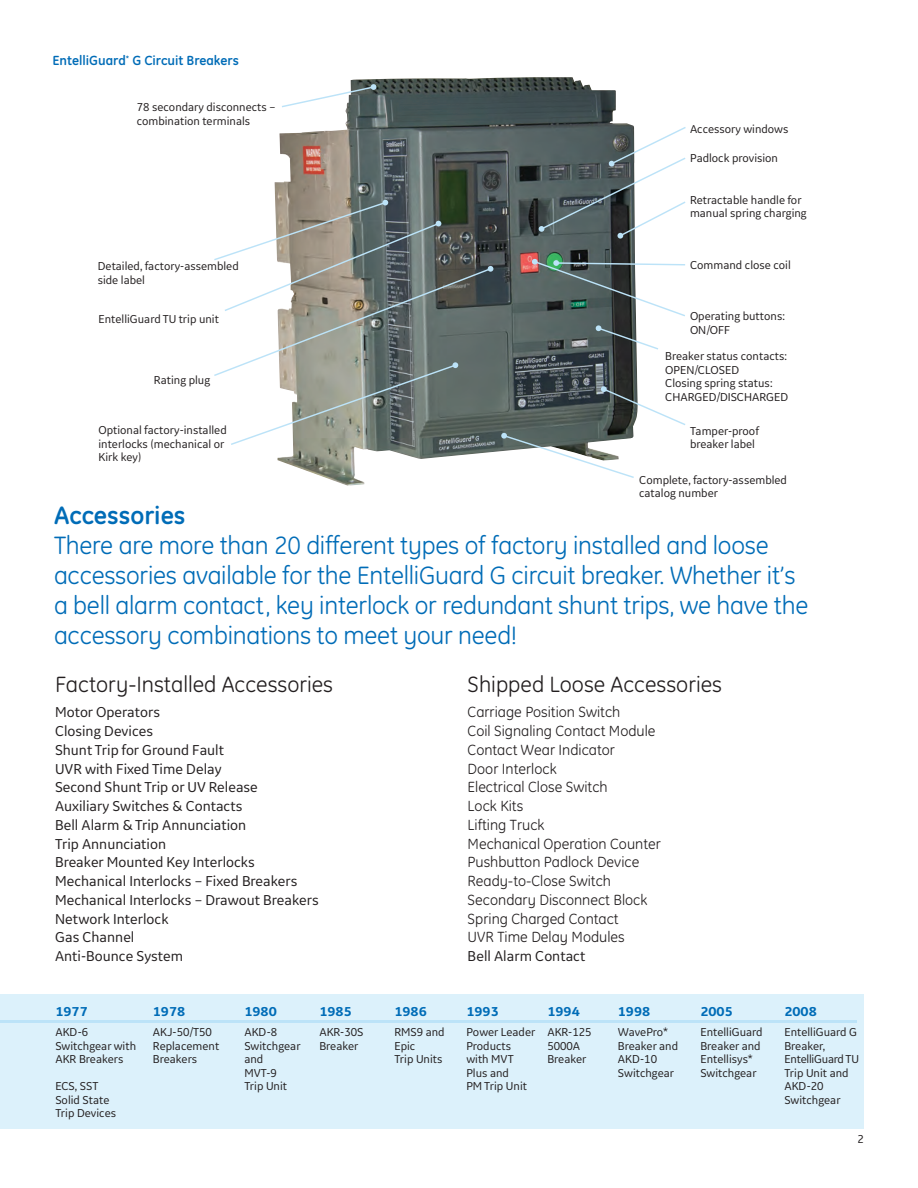
<style>
.page{position:relative;width:918px;height:1188px;background:#fff}
.page>*{position:absolute;margin:0;border:0;box-sizing:border-box;transform-origin:0 0}
.t1{font:25.5px/30px "GE Inspira";letter-spacing:-.01em;color:#006cb7}
.t2{font:700 25.5px "GE Inspira";color:#006cb7}
.t3{font:22.5px "GE Inspira";color:#231f20}
.t4{font:15px "GE Inspira Sans";color:#231f20}
.t5{font:15px "GE Inspira";color:#231f20}
.t6{font:700 13.5px "GE Inspira Sans";color:#006cb7}
.t7{font:700 13.5px "GE Inspira";color:#006cb7}
._8pt_9_5-caption_and{font:12px/13.5px "GE Inspira Sans";color:#231f20}
._8pt_9_5-caption_and-2{font:12px "GE Inspira Sans";letter-spacing:-.02em;color:#231f20}
</style>
<div class="page">
<img style="left:275px;top:77px;width:363px;height:409px">
<svg style="left:280px;top:84px;width:96px;height:24px"></svg>
<svg style="left:539px;top:125px;width:147px;height:114px"></svg>
<svg style="left:532px;top:258px;width:153px;height:60px"></svg>
<svg style="left:595px;top:325px;width:63px;height:26px"></svg>
<svg style="left:501px;top:386px;width:185px;height:93px"></svg>
<svg style="left:214px;top:200px;width:279px;height:246px"></svg>
<div style="left:0;top:994px;width:864px;height:135px;background:#dcf1fb"></div>
<hr style="left:0;top:1021px;width:856px;height:2px;background:#bce3f8">
<p class="t7" style="left:52px;top:52px;width:188px">EntelliGuard<sup>*</sup> G Circuit Breakers</p>
<p class="_8pt_9_5-caption_and" style="left:137px;top:100px;width:140px">78 secondary disconnects – combination terminals</p>
<p class="_8pt_9_5-caption_and" style="left:98px;top:259px;width:143px">Detailed, factory-assembled side label</p>
<p class="_8pt_9_5-caption_and" style="left:98px;top:312px;width:122px">EntelliGuard TU trip unit</p>
<p class="_8pt_9_5-caption_and" style="left:154px;top:373px;width:58px">Rating plug</p>
<p class="_8pt_9_5-caption_and" style="left:98px;top:423px;width:130px">Optional factory-installed interlocks (mechanical or</p>
<p class="_8pt_9_5-caption_and" style="left:98px;top:450px;width:44px">Kirk key)</p>
<p class="_8pt_9_5-caption_and" style="left:690px;top:122px;width:100px">Accessory windows</p>
<p class="_8pt_9_5-caption_and" style="left:690px;top:151px;width:90px">Padlock provision</p>
<p class="_8pt_9_5-caption_and" style="left:690px;top:192px;width:118px">Retractable handle for manual spring charging</p>
<p class="_8pt_9_5-caption_and" style="left:690px;top:258px;width:102px">Command close coil</p>
<p class="_8pt_9_5-caption_and" style="left:690px;top:309px;width:97px">Operating buttons:<br>ON/OFF</p>
<p class="_8pt_9_5-caption_and" style="left:665px;top:349px;width:123px">Breaker status contacts:<br>OPEN/CLOSED</p>
<p class="_8pt_9_5-caption_and" style="left:665px;top:376px;width:124px">Closing spring status:<br>CHARGED/DISCHARGED</p>
<p class="_8pt_9_5-caption_and" style="left:690px;top:423px;width:70px">Tamper-proof breaker label</p>
<p class="_8pt_9_5-caption_and" style="left:639px;top:473px;width:149px">Complete, factory-assembled catalog number</p>
<p class="t2" style="left:54px;top:499px;width:133px">Accessories</p>
<p class="t1" style="left:54px;top:531px;width:756px">There are more than 20 different types of factory installed and loose accessories available for the EntelliGuard G circuit breaker. Whether it’s a bell alarm contact, key interlock or redundant shunt trips, we have the accessory combinations to meet your need!</p>
<p class="t3" style="left:468px;top:671px;width:256px">Shipped Loose Accessories</p>
<p class="t5" style="left:468px;top:704px;width:154px">Carriage Position Switch</p>
<p class="t5" style="left:468px;top:722px;width:189px">Coil Signaling Contact Module</p>
<p class="t5" style="left:468px;top:741px;width:149px">Contact Wear Indicator</p>
<p class="t5" style="left:468px;top:760px;width:91px">Door Interlock</p>
<p class="t5" style="left:468px;top:779px;width:142px">Electrical Close Switch</p>
<p class="t5" style="left:468px;top:797px;width:57px">Lock Kits</p>
<p class="t5" style="left:468px;top:816px;width:78px">Lifting Truck</p>
<p class="t5" style="left:468px;top:835px;width:195px">Mechanical Operation Counter</p>
<p class="t5" style="left:468px;top:854px;width:173px">Pushbutton Padlock Device</p>
<p class="t5" style="left:468px;top:872px;width:145px">Ready-to-Close Switch</p>
<p class="t5" style="left:468px;top:891px;width:181px">Secondary Disconnect Block</p>
<p class="t5" style="left:468px;top:910px;width:153px">Spring Charged Contact</p>
<p class="t5" style="left:468px;top:929px;width:159px">UVR Time Delay Modules</p>
<p class="t4" style="left:468px;top:947px;width:119px">Bell Alarm Contact</p>
<p class="t3" style="left:55px;top:671px;width:280px">Factory-Installed Accessories</p>
<p class="t4" style="left:55px;top:703px;width:106px">Motor Operators</p>
<p class="t4" style="left:55px;top:722px;width:100px">Closing Devices</p>
<p class="t4" style="left:55px;top:741px;width:171px">Shunt Trip for Ground Fault</p>
<p class="t4" style="left:55px;top:759px;width:168px">UVR with Fixed Time Delay</p>
<p class="t4" style="left:55px;top:778px;width:204px">Second Shunt Trip or UV Release</p>
<p class="t4" style="left:55px;top:797px;width:189px">Auxiliary Switches &amp; Contacts</p>
<p class="t4" style="left:55px;top:816px;width:193px">Bell Alarm &amp; Trip Annunciation</p>
<p class="t4" style="left:55px;top:834px;width:113px">Trip Annunciation</p>
<p class="t4" style="left:55px;top:853px;width:201px">Breaker Mounted Key Interlocks</p>
<p class="t4" style="left:55px;top:872px;width:244px">Mechanical Interlocks – Fixed Breakers</p>
<p class="t4" style="left:55px;top:891px;width:265px">Mechanical Interlocks – Drawout Breakers</p>
<p class="t4" style="left:55px;top:909px;width:115px">Network Interlock</p>
<p class="t4" style="left:55px;top:928px;width:81px">Gas Channel</p>
<p class="t4" style="left:55px;top:947px;width:130px">Anti-Bounce System</p>
<p class="t6" style="left:55px;top:1003px;width:34px">1977</p>
<p class="t6" style="left:153px;top:1003px;width:34px">1978</p>
<p class="t6" style="left:244px;top:1003px;width:34px">1980</p>
<p class="t6" style="left:319px;top:1003px;width:34px">1985</p>
<p class="t6" style="left:394px;top:1003px;width:34px">1986</p>
<p class="t6" style="left:466px;top:1003px;width:34px">1993</p>
<p class="t6" style="left:547px;top:1003px;width:34px">1994</p>
<p class="t6" style="left:618px;top:1003px;width:34px">1998</p>
<p class="t6" style="left:700px;top:1003px;width:34px">2005</p>
<p class="t6" style="left:784px;top:1003px;width:34px">2008</p>
<p class="_8pt_9_5-caption_and" style="left:55px;top:1025px;width:34px">AKD-6</p>
<p class="_8pt_9_5-caption_and" style="left:153px;top:1025px;width:61px">AKJ-50/T50</p>
<p class="_8pt_9_5-caption_and" style="left:244px;top:1025px;width:34px">AKD-8</p>
<p class="_8pt_9_5-caption_and" style="left:319px;top:1025px;width:46px">AKR-30S</p>
<p class="_8pt_9_5-caption_and" style="left:394px;top:1025px;width:52px">RMS9 and</p>
<p class="_8pt_9_5-caption_and" style="left:466px;top:1025px;width:127px">Power Leader AKR-125</p>
<p class="_8pt_9_5-caption_and" style="left:618px;top:1025px;width:52px">WavePro*</p>
<p class="_8pt_9_5-caption_and" style="left:700px;top:1025px;width:64px">EntelliGuard</p>
<p class="_8pt_9_5-caption_and" style="left:784px;top:1025px;width:74px">EntelliGuard G</p>
<p class="_8pt_9_5-caption_and" style="left:55px;top:1039px;width:82px">Switchgear with</p>
<p class="_8pt_9_5-caption_and" style="left:153px;top:1039px;width:68px">Replacement</p>
<p class="_8pt_9_5-caption_and" style="left:244px;top:1039px;width:58px">Switchgear</p>
<p class="_8pt_9_5-caption_and" style="left:319px;top:1039px;width:41px">Breaker</p>
<p class="_8pt_9_5-caption_and" style="left:394px;top:1039px;width:22px">Epic</p>
<p class="_8pt_9_5-caption_and" style="left:466px;top:1039px;width:46px">Products</p>
<p class="_8pt_9_5-caption_and" style="left:547px;top:1039px;width:34px">5000A</p>
<p class="_8pt_9_5-caption_and" style="left:618px;top:1039px;width:62px">Breaker and</p>
<p class="_8pt_9_5-caption_and" style="left:700px;top:1039px;width:62px">Breaker and</p>
<p class="_8pt_9_5-caption_and" style="left:784px;top:1039px;width:42px">Breaker,</p>
<p class="_8pt_9_5-caption_and" style="left:55px;top:1052px;width:70px">AKR Breakers</p>
<p class="_8pt_9_5-caption_and" style="left:153px;top:1052px;width:46px">Breakers</p>
<p class="_8pt_9_5-caption_and" style="left:244px;top:1052px;width:20px">and</p>
<p class="_8pt_9_5-caption_and" style="left:394px;top:1052px;width:50px">Trip Units</p>
<p class="_8pt_9_5-caption_and" style="left:466px;top:1052px;width:49px">with MVT</p>
<p class="_8pt_9_5-caption_and" style="left:547px;top:1052px;width:41px">Breaker</p>
<p class="_8pt_9_5-caption_and" style="left:618px;top:1052px;width:41px">AKD-10</p>
<p class="_8pt_9_5-caption_and" style="left:700px;top:1052px;width:54px">Entellisys*</p>
<p class="_8pt_9_5-caption_and-2" style="left:784px;top:1052px;width:76px">EntelliGuard TU</p>
<p class="_8pt_9_5-caption_and" style="left:244px;top:1066px;width:34px">MVT-9</p>
<p class="_8pt_9_5-caption_and" style="left:466px;top:1066px;width:44px">Plus and</p>
<p class="_8pt_9_5-caption_and" style="left:618px;top:1066px;width:58px">Switchgear</p>
<p class="_8pt_9_5-caption_and" style="left:700px;top:1066px;width:58px">Switchgear</p>
<p class="_8pt_9_5-caption_and" style="left:784px;top:1066px;width:66px">Trip Unit and</p>
<p class="_8pt_9_5-caption_and" style="left:55px;top:1079px;width:45px">ECS, SST</p>
<p class="_8pt_9_5-caption_and" style="left:244px;top:1079px;width:44px">Trip Unit</p>
<p class="_8pt_9_5-caption_and" style="left:466px;top:1079px;width:62px">PM Trip Unit</p>
<p class="_8pt_9_5-caption_and" style="left:784px;top:1079px;width:41px">AKD-20</p>
<p class="_8pt_9_5-caption_and" style="left:55px;top:1093px;width:56px">Solid State</p>
<p class="_8pt_9_5-caption_and" style="left:784px;top:1093px;width:58px">Switchgear</p>
<p class="_8pt_9_5-caption_and" style="left:55px;top:1106px;width:62px">Trip Devices</p>
<p class="_8pt_9_5-caption_and" style="left:858px;top:1132px;width:8px">2</p>
</div>
